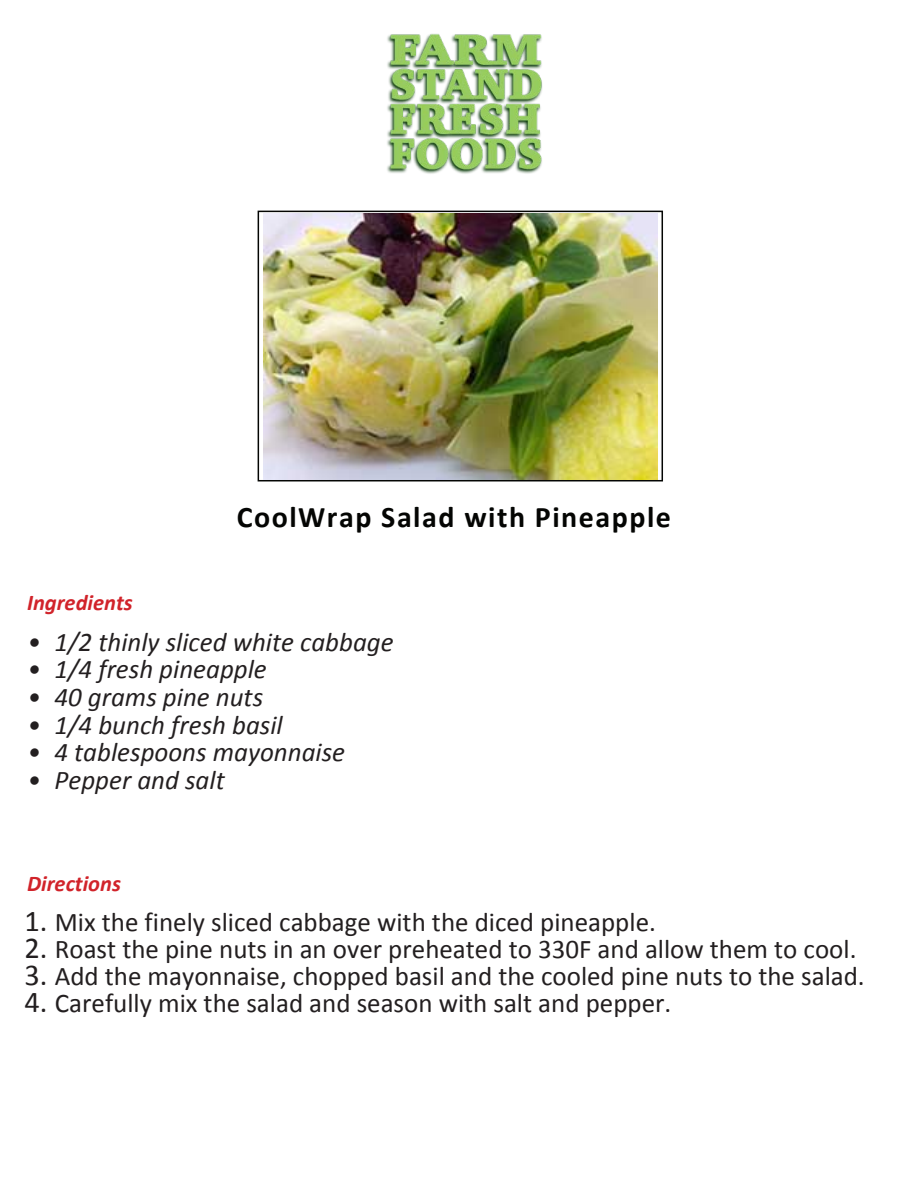
<style>
.page{position:relative;width:918px;height:1188px;background:#fff}
.page>*{position:absolute;margin:0;border:0;box-sizing:border-box;transform-origin:0 0}
.t1{font:700 30px "Calibri";letter-spacing:.05em;color:#040503}
.t2{font:27px "Calibri";color:#231f20}
.t3{font:italic 27px "Calibri";color:#231f20}
.t4{font:italic 700 22.5px "Calibri";color:#d1232a}
.s1{font-style:inherit}
.s2{font-size:30.3px}
</style>
<div class="page">
<div style="left:258px;top:211px;width:405px;height:270px;border:2px solid #040503"></div>
<img style="left:263px;top:213px;width:395px;height:266px">
<img style="left:387px;top:33px;width:156px;height:141px">
<p class="t4" style="left:27px;top:588px;width:107px">Ingredients</p>
<p class="t1" style="left:237px;top:498px;width:436px">CoolWrap Salad with Pineapple</p>
<p class="t3" style="left:27px;top:623px;width:368px"><span class="s1">•</span> 1/2 thinly sliced white cabbage</p>
<p class="t3" style="left:27px;top:651px;width:241px"><span class="s1">•</span> 1/4 fresh pineapple</p>
<p class="t3" style="left:27px;top:679px;width:237px"><span class="s1">•</span> 40 grams pine nuts</p>
<p class="t3" style="left:27px;top:706px;width:257px"><span class="s1">•</span> 1/4 bunch fresh basil</p>
<p class="t3" style="left:27px;top:734px;width:319px"><span class="s1">•</span> 4 tablespoons mayonnaise</p>
<p class="t3" style="left:27px;top:762px;width:199px"><span class="s1">•</span> Pepper and salt</p>
<p class="t4" style="left:27px;top:869px;width:95px">Directions</p>
<p class="t2" style="left:24px;top:905px;width:633px"><span class="s2">1.</span> Mix the finely sliced cabbage with the diced pineapple.</p>
<p class="t2" style="left:24px;top:932px;width:834px"><span class="s2">2.</span> Roast the pine nuts in an over preheated to 330F and allow them to cool.</p>
<p class="t2" style="left:24px;top:959px;width:842px"><span class="s2">3.</span> Add the mayonnaise, chopped basil and the cooled pine nuts to the salad.</p>
<p class="t2" style="left:24px;top:986px;width:648px"><span class="s2">4.</span> Carefully mix the salad and season with salt and pepper.</p>
</div>
